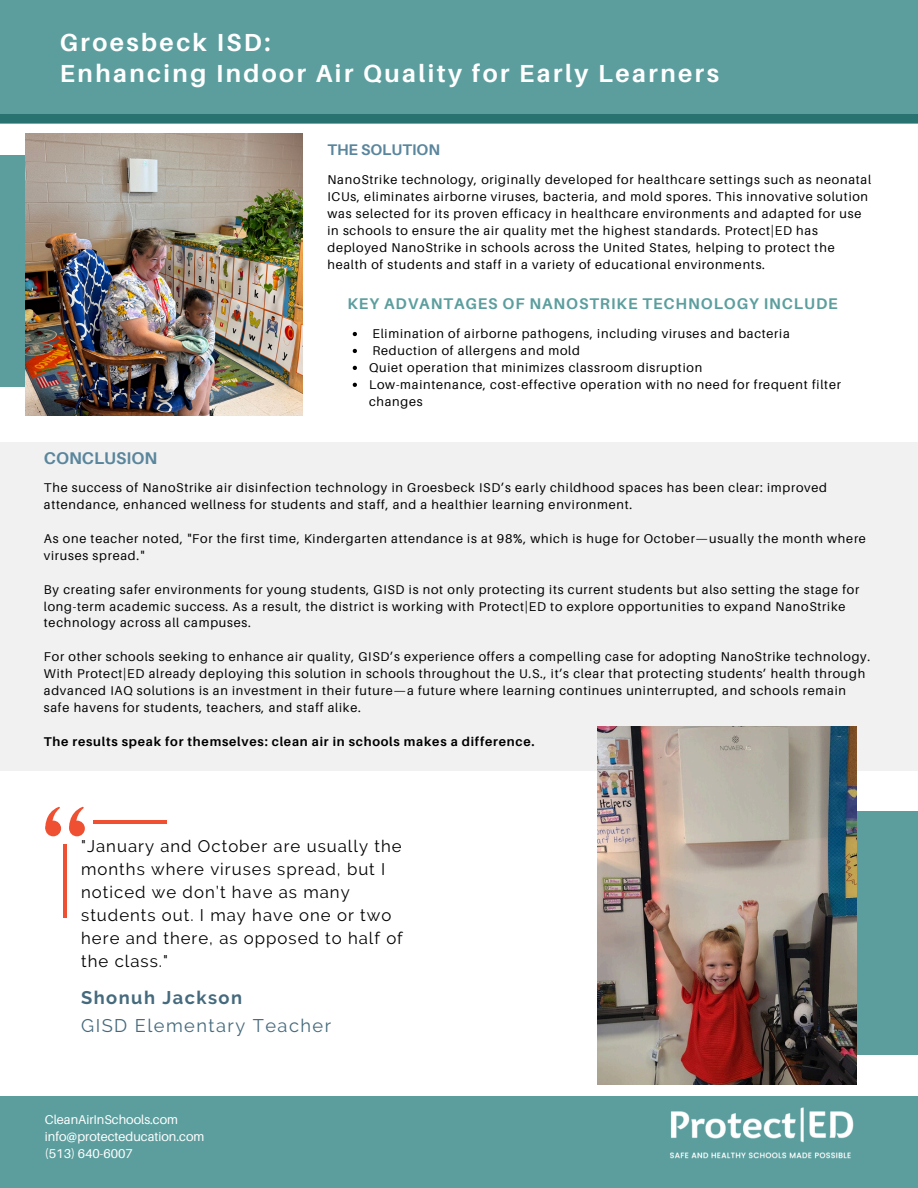
<style>
.page{position:relative;width:918px;height:1188px;background:#fff}
.page>*{position:absolute;margin:0;border:0;box-sizing:border-box;transform-origin:0 0}
.t1{font:700 24.75px/31.3px "Aileron";letter-spacing:.1em;color:#fff}
.t2{font:18.3px "Raleway";letter-spacing:.08em;color:#456a7d}
.t3{font:700 18.3px "Raleway";letter-spacing:.08em;color:#456a7d}
.t4{font:700 16.95px "Aileron";color:#5a869d}
.t5{font:16.8px/22.8px "Raleway";letter-spacing:.06em;color:#000}
.t6{font:700 15.45px "Aileron";letter-spacing:.06em;color:#5c9e9e}
.t7{font:700 15.45px "Aileron";color:#5a869d}
.t8{font:12.75px/17px "Aileron";letter-spacing:.06em;color:#000}
.t9{font:700 12.75px "Aileron";letter-spacing:.06em;color:#000}
.t10{font:12.75px "Aileron";color:#fff}
</style>
<div class="page">
<div style="left:0;top:111px;width:918px;height:13px;background:#297272"></div>
<div style="left:0;top:1096px;width:918px;height:92px;background:#5c9e9e"></div>
<div style="left:0;top:155px;width:246px;height:232px;background:#5c9e9e"></div>
<div style="left:0;top:442px;width:918px;height:328px;background:#f1f1f1"></div>
<img style="left:25px;top:134px;width:277px;height:282px">
<svg style="left:69px;top:821px;width:16px;height:15px"></svg>
<svg style="left:69px;top:807px;width:15px;height:27px"></svg>
<div style="left:45px;top:821px;width:16px;height:15px;background:#f05032;border-radius:50%"></div>
<svg style="left:45px;top:807px;width:15px;height:27px"></svg>
<hr style="left:63px;top:845px;width:4px;height:73px;background:#f05032">
<hr style="left:93px;top:820px;width:73px;height:4px;background:#f05032">
<img style="left:648px;top:1054px;width:221px;height:105px">
<svg style="left:353px;top:332px;width:4px;height:4px"></svg>
<svg style="left:353px;top:349px;width:4px;height:4px"></svg>
<svg style="left:353px;top:366px;width:4px;height:4px"></svg>
<svg style="left:353px;top:383px;width:4px;height:4px"></svg>
<div style="left:648px;top:811px;width:270px;height:243px;background:#5c9e9e"></div>
<img style="left:597px;top:727px;width:259px;height:357px">
<div style="left:0;top:0;width:918px;height:114px;background:#5c9e9e"></div>
<p class="t1" style="left:60px;top:26px;width:661px">Groesbeck ISD:<br>Enhancing Indoor Air Quality for Early Learners</p>
<p class="t7" style="left:327px;top:140px;width:114px">THE SOLUTION</p>
<p class="t8" style="left:327px;top:171px;width:545px">NanoStrike technology, originally developed for healthcare settings such as neonatal ICUs, eliminates airborne viruses, bacteria, and mold spores. This innovative solution was selected for its proven efficacy in healthcare environments and adapted for use in schools to ensure the air quality met the highest standards. Protect|ED has deployed NanoStrike in schools across the United States, helping to protect the health of students and staff in a variety of educational environments.</p>
<p class="t6" style="left:347px;top:294px;width:492px">KEY ADVANTAGES OF NANOSTRIKE TECHNOLOGY INCLUDE</p>
<p class="t4" style="left:44px;top:447px;width:115px">CONCLUSION</p>
<p class="t8" style="left:373px;top:325px;width:419px">Elimination of airborne pathogens, including viruses and bacteria</p>
<h6 class="t8" style="left:373px;top:342px;width:209px">Reduction of allergens and mold</h6>
<p class="t8" style="left:369px;top:359px;width:335px">Quiet operation that minimizes classroom disruption</p>
<p class="t8" style="left:369px;top:376px;width:473px">Low-maintenance, cost-effective operation with no need for frequent filter changes</p>
<p class="t8" style="left:44px;top:479px;width:785px">The success of NanoStrike air disinfection technology in Groesbeck ISD’s early childhood spaces has been clear: improved attendance, enhanced wellness for students and staff, and a healthier learning environment.</p>
<h5 class="t8" style="left:44px;top:530px;width:824px">As one teacher noted, "For the first time, Kindergarten attendance is at 98%, which is huge for October—usually the month where viruses spread."</h5>
<p class="t8" style="left:44px;top:580px;width:817px">By creating safer environments for young students, GISD is not only protecting its current students but also setting the stage for long-term academic success. As a result, the district is working with Protect|ED to explore opportunities to expand NanoStrike technology across all campuses.</p>
<h5 class="t8" style="left:44px;top:648px;width:828px">For other schools seeking to enhance air quality, GISD’s experience offers a compelling case for adopting NanoStrike technology.<br>With Protect|ED already deploying this solution in schools throughout the U.S., it’s clear that protecting students’ health through advanced IAQ solutions is an investment in their future—a future where learning continues uninterrupted, and schools remain safe havens for students, teachers, and staff alike.</h5>
<p class="t9" style="left:44px;top:734px;width:492px">The results speak for themselves: clean air in schools makes a difference.</p>
<p class="t5" style="left:81px;top:835px;width:323px">"January and October are usually the months where viruses spread, but I noticed we don’t have as many students out. I may have one or two here and there, as opposed to half of the class."</p>
<p class="t3" style="left:81px;top:987px;width:163px">Shonuh Jackson</p>
<h2 class="t2" style="left:81px;top:1015px;width:251px">GISD Elementary Teacher</h2>
<h3 class="t10" style="left:45px;top:1111px;width:135px">CleanAirInSchools.com</h3>
<h4 class="t10" style="left:45px;top:1128px;width:161px">info@protecteducation.com</h4>
<p class="t10" style="left:45px;top:1145px;width:90px">(513) 640-6007</p>
</div>
